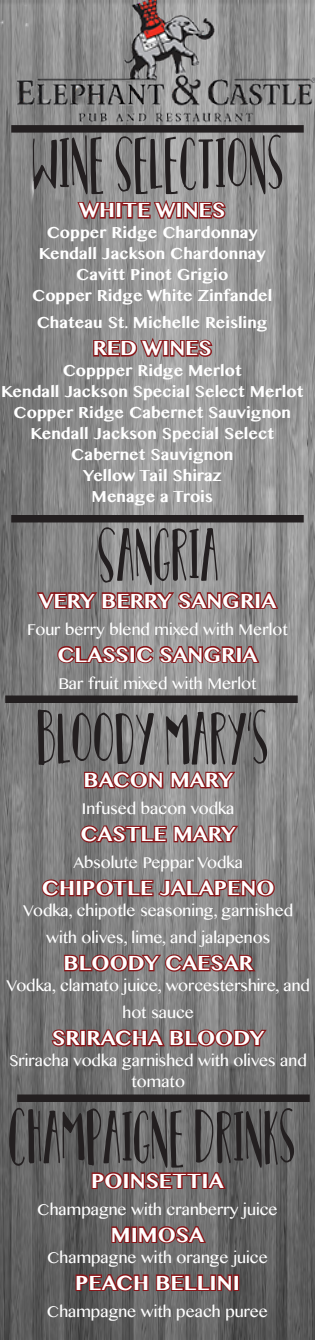
<style>
.page{position:relative;width:315px;height:1340px;background:#fff}
.page>*{position:absolute;margin:0;border:0;box-sizing:border-box;transform-origin:0 0}
.t1{font:71.88px "Personality DEMO";color:#231f20;scale:.73 1}
.t2{font:700 22.5px "Kannada MN";color:#fff}
.t3{font:17.5px/27px "Kannada MN";color:#fff;text-align:center}
.t4{font:700 17.5px/21px "Kannada MN";color:#fff;text-align:center}
</style>
<div class="page">
<img style="left:0;top:128px;width:315px;height:1212px">
<img style="left:0;top:0;width:315px;height:128px">
<div style="left:11px;top:125px;width:293px;height:8px;background:#231f20"></div>
<svg style="left:76px;top:196px;width:151px;height:25px;background:#925f61"></svg>
<svg style="left:92px;top:334px;width:122px;height:25px;background:#935f60"></svg>
<div style="left:11px;top:515px;width:293px;height:7px;background:#231f20"></div>
<svg style="left:35px;top:590px;width:245px;height:21px;background:#8c5052"></svg>
<svg style="left:56px;top:644px;width:205px;height:21px;background:#8d5354"></svg>
<div style="left:5px;top:696px;width:293px;height:7px;background:#231f20"></div>
<svg style="left:83px;top:767px;width:155px;height:23px;background:#8b5758"></svg>
<svg style="left:79px;top:821px;width:162px;height:23px;background:#895758"></svg>
<svg style="left:40px;top:877px;width:237px;height:21px;background:#874f50"></svg>
<svg style="left:63px;top:952px;width:195px;height:21px;background:#834a4c"></svg>
<svg style="left:50px;top:1027px;width:219px;height:21px;background:#82484a"></svg>
<div style="left:17px;top:1095px;width:293px;height:7px;background:#231f20"></div>
<svg style="left:90px;top:1170px;width:138px;height:21px;background:#7c4345"></svg>
<svg style="left:110px;top:1222px;width:98px;height:23px;background:#7b4445"></svg>
<svg style="left:74px;top:1272px;width:159px;height:21px;background:#763c3d"></svg>
<div style="left:233px;top:1274px;width:6px;height:17px;border:2px solid #8a1619"></div>
<p class="t1" style="left:31px;top:122px;width:347px">WINE SELECTIONS</p>
<p class="t2" style="left:79px;top:196px;width:148px">WHITE WINES</p>
<p class="t4" style="left:47px;top:222px;width:213px">Copper Ridge Chardonnay</p>
<p class="t4" style="left:39px;top:243px;width:229px">Kendall Jackson Chardonnay</p>
<p class="t4" style="left:76px;top:264px;width:154px">Cavitt Pinot Grigio</p>
<p class="t4" style="left:32px;top:285px;width:242px">Copper Ridge White Zinfandel</p>
<p class="t4" style="left:37px;top:312px;width:233px">Chateau St. Michelle Reisling</p>
<p class="t2" style="left:93px;top:334px;width:121px">RED WINES</p>
<p class="t4" style="left:63px;top:360px;width:181px">Coppper Ridge Merlot</p>
<p class="t4" style="left:1px;top:381px;width:304px">Kendall Jackson Special Select Merlot</p>
<p class="t4" style="left:13px;top:402px;width:279px">Copper Ridge Cabernet Sauvignon</p>
<p class="t4" style="left:30px;top:423px;width:245px">Kendall Jackson Special Select<br>Cabernet Sauvignon</p>
<p class="t4" style="left:83px;top:465px;width:141px">Yellow Tail Shiraz</p>
<p class="t4" style="left:92px;top:486px;width:123px">Menage a Trois</p>
<p class="t1" style="left:96px;top:513px;width:169px">SANGRIA</p>
<p class="t2" style="left:39px;top:587px;width:239px">VERY BERRY SANGRIA</p>
<p class="t3" style="left:27px;top:615px;width:262px">Four berry blend mixed with Merlot</p>
<p class="t2" style="left:57px;top:641px;width:202px">CLASSIC SANGRIA</p>
<p class="t3" style="left:58px;top:669px;width:200px">Bar fruit mixed with Merlot</p>
<p class="t1" style="left:36px;top:697px;width:320px">BLOODY MARY’S</p>
<p class="t2" style="left:84px;top:766px;width:151px">BACON MARY</p>
<p class="t3" style="left:82px;top:795px;width:154px">Infused bacon vodka</p>
<p class="t2" style="left:81px;top:820px;width:157px">CASTLE MARY</p>
<p class="t3" style="left:73px;top:849px;width:171px">Absolute Peppar Vodka</p>
<p class="t2" style="left:42px;top:874px;width:234px">CHIPOTLE JALAPENO</p>
<p class="t3" style="left:23px;top:897px;width:272px">Vodka, chipotle seasoning, garnished with olives, lime, and jalapenos</p>
<p class="t2" style="left:64px;top:949px;width:191px">BLOODY CAESAR</p>
<p class="t3" style="left:6px;top:972px;width:305px">Vodka, clamato juice, worcestershire, and hot sauce</p>
<p class="t2" style="left:52px;top:1024px;width:214px">SRIRACHA BLOODY</p>
<p class="t3" style="left:10px;top:1050px;width:299px;line-height:21px">Sriracha vodka garnished with olives and tomato</p>
<p class="t1" style="left:8px;top:1095px;width:396px">CHAMPAIGNE DRINKS</p>
<p class="t2" style="left:91px;top:1167px;width:134px">POINSETTIA</p>
<p class="t3" style="left:37px;top:1195px;width:242px">Champagne with cranberry juice</p>
<p class="t2" style="left:111px;top:1221px;width:95px">MIMOSA</p>
<p class="t3" style="left:47px;top:1243px;width:222px">Champagne with orange juice</p>
<p class="t2" style="left:75px;top:1269px;width:166px">PEACH BELLINI</p>
<p class="t3" style="left:47px;top:1297px;width:223px">Champagne with peach puree</p>
</div>
